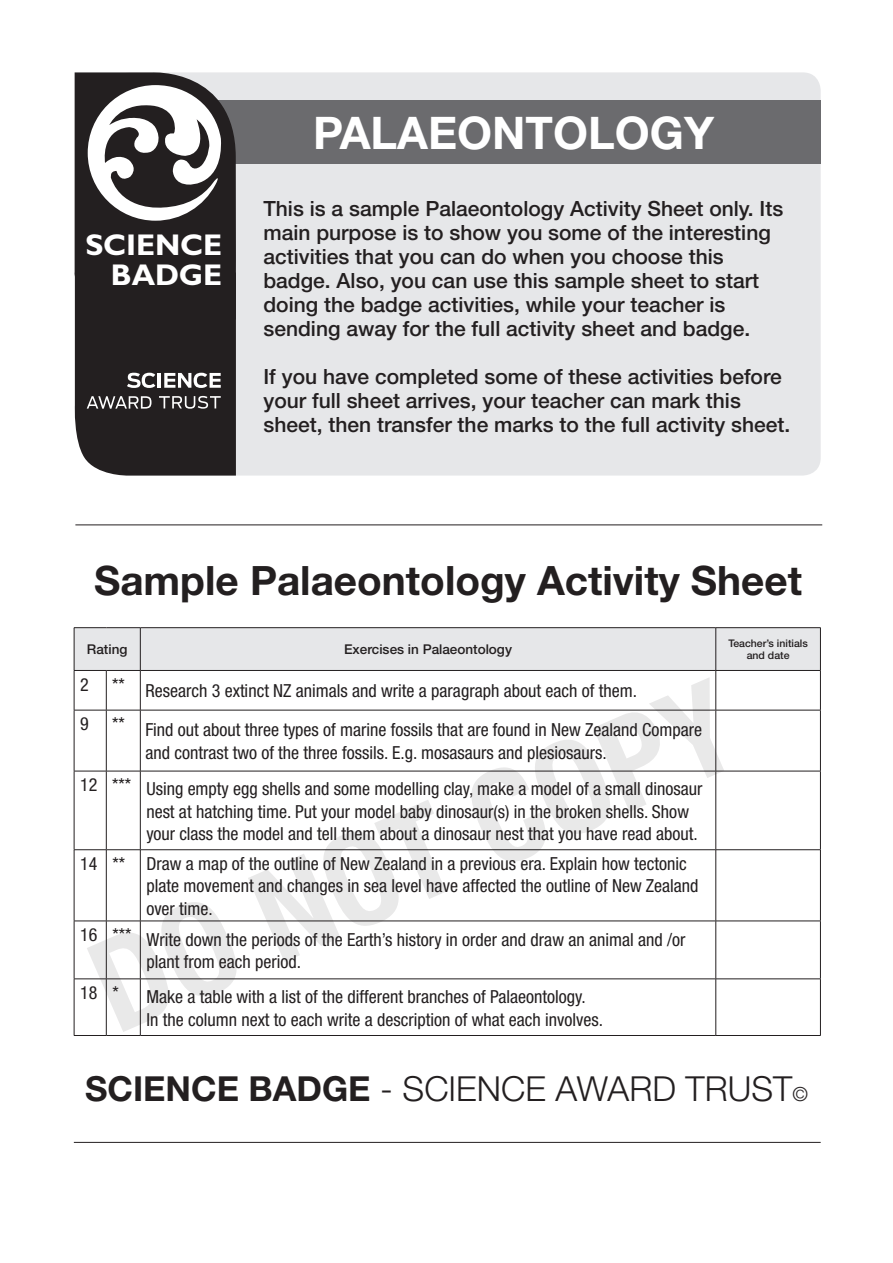
<style>
.page{position:relative;width:893px;height:1263px;background:#fff}
.page>*{position:absolute;margin:0;border:0;box-sizing:border-box;transform-origin:0 0}
.t1{font:700 45px "Helvetica Neue";color:#fff}
.t2{font:700 40.5px "Helvetica Neue";color:#231f20}
.t3{font:300 34.5px "Helvetica Neue";color:#231f20}
.t4{font:700 30px/30px "Gill Sans Std";letter-spacing:-.005em;color:#fff;text-align:right}
.t5{font:500 21px/24px "Helvetica Neue";color:#231f20}
.t6{font:condensed 18px/22.5px "Helvetica Neue";color:#231f20}
.t7{font:500 13.5px "Helvetica Neue";color:#231f20}
.t8{font:500 10.5px/12px "Helvetica Neue";color:#231f20;text-align:center}
.s1{font-weight:700}
.s2{font-size:19.5px}
</style>
<div class="page">
<div style="left:112px;top:72px;width:709px;height:404px;background:#e6e7e9;border-radius:18px"></div>
<div style="left:180px;top:100px;width:641px;height:63px;background:#6b6b6e"></div>
<div style="left:75px;top:628px;width:745px;height:42px;background:#e6e7e9"></div>
<hr style="left:74px;top:627px;width:32px;height:1px;background:#231f20">
<hr style="left:74px;top:628px;width:1px;height:42px;background:#231f20">
<hr style="left:106px;top:627px;width:34px;height:1px;background:#231f20">
<hr style="left:140px;top:627px;width:576px;height:1px;background:#231f20">
<hr style="left:140px;top:628px;width:1px;height:42px;background:#231f20">
<hr style="left:716px;top:627px;width:105px;height:1px;background:#231f20">
<hr style="left:715px;top:628px;width:1px;height:42px;background:#231f20">
<hr style="left:820px;top:628px;width:1px;height:42px;background:#231f20">
<hr style="left:716px;top:670px;width:105px;height:1px;background:#231f20">
<hr style="left:820px;top:671px;width:1px;height:39px;background:#231f20">
<hr style="left:716px;top:710px;width:105px;height:1px;background:#231f20">
<hr style="left:820px;top:710px;width:1px;height:61px;background:#231f20">
<hr style="left:716px;top:771px;width:105px;height:1px;background:#231f20">
<hr style="left:820px;top:771px;width:1px;height:78px;background:#231f20">
<hr style="left:74px;top:849px;width:32px;height:1px;background:#231f20">
<hr style="left:74px;top:850px;width:1px;height:71px;background:#231f20">
<hr style="left:716px;top:849px;width:105px;height:1px;background:#231f20">
<hr style="left:820px;top:850px;width:1px;height:71px;background:#231f20">
<hr style="left:74px;top:921px;width:32px;height:1px;background:#231f20">
<hr style="left:74px;top:921px;width:1px;height:57px;background:#231f20">
<hr style="left:716px;top:921px;width:105px;height:1px;background:#231f20">
<hr style="left:820px;top:921px;width:1px;height:57px;background:#231f20">
<hr style="left:74px;top:978px;width:32px;height:1px;background:#231f20">
<hr style="left:74px;top:979px;width:1px;height:56px;background:#231f20">
<hr style="left:106px;top:979px;width:1px;height:56px;background:#231f20">
<hr style="left:140px;top:979px;width:1px;height:56px;background:#231f20">
<hr style="left:716px;top:978px;width:105px;height:1px;background:#231f20">
<hr style="left:715px;top:979px;width:1px;height:56px;background:#231f20">
<hr style="left:820px;top:979px;width:1px;height:56px;background:#231f20">
<hr style="left:74px;top:1035px;width:32px;height:1px;background:#231f20">
<hr style="left:106px;top:1035px;width:34px;height:1px;background:#231f20">
<hr style="left:140px;top:1035px;width:576px;height:1px;background:#231f20">
<hr style="left:716px;top:1035px;width:105px;height:1px;background:#231f20">
<hr style="left:74px;top:670px;width:32px;height:1px;background:#231f20">
<hr style="left:74px;top:671px;width:1px;height:39px;background:#231f20">
<hr style="left:106px;top:670px;width:34px;height:1px;background:#231f20">
<hr style="left:106px;top:671px;width:1px;height:39px;background:#231f20">
<hr style="left:140px;top:670px;width:576px;height:1px;background:#231f20">
<hr style="left:140px;top:671px;width:1px;height:39px;background:#231f20">
<hr style="left:715px;top:671px;width:1px;height:39px;background:#231f20">
<hr style="left:74px;top:710px;width:32px;height:1px;background:#231f20">
<hr style="left:74px;top:710px;width:1px;height:61px;background:#231f20">
<hr style="left:74px;top:771px;width:32px;height:1px;background:#231f20">
<hr style="left:74px;top:771px;width:1px;height:78px;background:#231f20">
<svg style="left:75px;top:72px;width:161px;height:404px;background:#484546"></svg>
<hr style="left:75px;top:524px;width:747px;height:1px;background:#231f20">
<hr style="left:74px;top:1142px;width:747px;height:1px;background:#231f20">
<svg style="left:87px;top:677px;width:637px;height:355px"></svg>
<h3 class="t4" style="left:85px;top:230px;width:138px">SCIENCE<br>BADGE</h3>
<h1 class="t1" style="left:313px;top:105px;width:402px">PALAEONTOLOGY</h1>
<p class="t5" style="left:263px;top:196px;width:521px">This is a sample Palaeontology Activity Sheet only. Its main purpose is to show you some of the interesting activities that you can do when you choose this badge. Also, you can use this sample sheet to start doing the badge activities, while your teacher is sending away for the full activity sheet and badge.</p>
<p class="t5" style="left:263px;top:364px;width:528px">If you have completed some of these activities before your full sheet arrives, your teacher can mark this sheet, then transfer the marks to the full activity sheet.</p>
<h2 class="t2" style="left:94px;top:556px;width:709px">Sample Palaeontology Activity Sheet</h2>
<p class="t7" style="left:87px;top:641px;width:42px">Rating</p>
<p class="t7" style="left:344px;top:641px;width:169px">Exercises in Palaeontology</p>
<p class="t8" style="left:728px;top:637px;width:81px">Teacher’s initials and date</p>
<p class="t6" style="left:80px;top:673px;width:10px">2</p>
<p class="t6" style="left:112px;top:680px;width:526px">** Research 3 extinct NZ animals and write a paragraph about each of them.</p>
<p class="t6" style="left:80px;top:712px;width:10px">9</p>
<p class="t6" style="left:145px;top:719px;width:558px;text-indent:-33px">** Find out about three types of marine fossils that are found in New Zealand Compare and contrast two of the three fossils. E.g. mosasaurs and plesiosaurs.</p>
<p class="t6" style="left:146px;top:777px;width:558px;text-indent:-66px">12 *** Using empty egg shells and some modelling clay, make a model of a small dinosaur nest at hatching time. Put your model baby dinosaur(s) in the broken shells. Show your class the model and tell them about a dinosaur nest that you have read about.</p>
<p class="t6" style="left:146px;top:852px;width:554px;text-indent:-66px">14 ** Draw a map of the outline of New Zealand in a previous era. Explain how tectonic plate movement and changes in sea level have affected the outline of New Zealand over time.</p>
<p class="t6" style="left:146px;top:928px;width:540px;text-indent:-66px">16 *** Write down the periods of the Earth’s history in order and draw an animal and /or plant from each period.</p>
<p class="t6" style="left:80px;top:981px;width:40px">18 *</p>
<p class="t6" style="left:146px;top:985px;width:458px">Make a table with a list of the different branches of Palaeontology.<br>In the column next to each write a description of what each involves.</p>
<h3 class="t3" style="left:85px;top:1068px;width:724px"><span class="s1">SCIENCE BADGE</span> - SCIENCE AWARD TRUST<span class="s2">©</span></h3>
</div>
